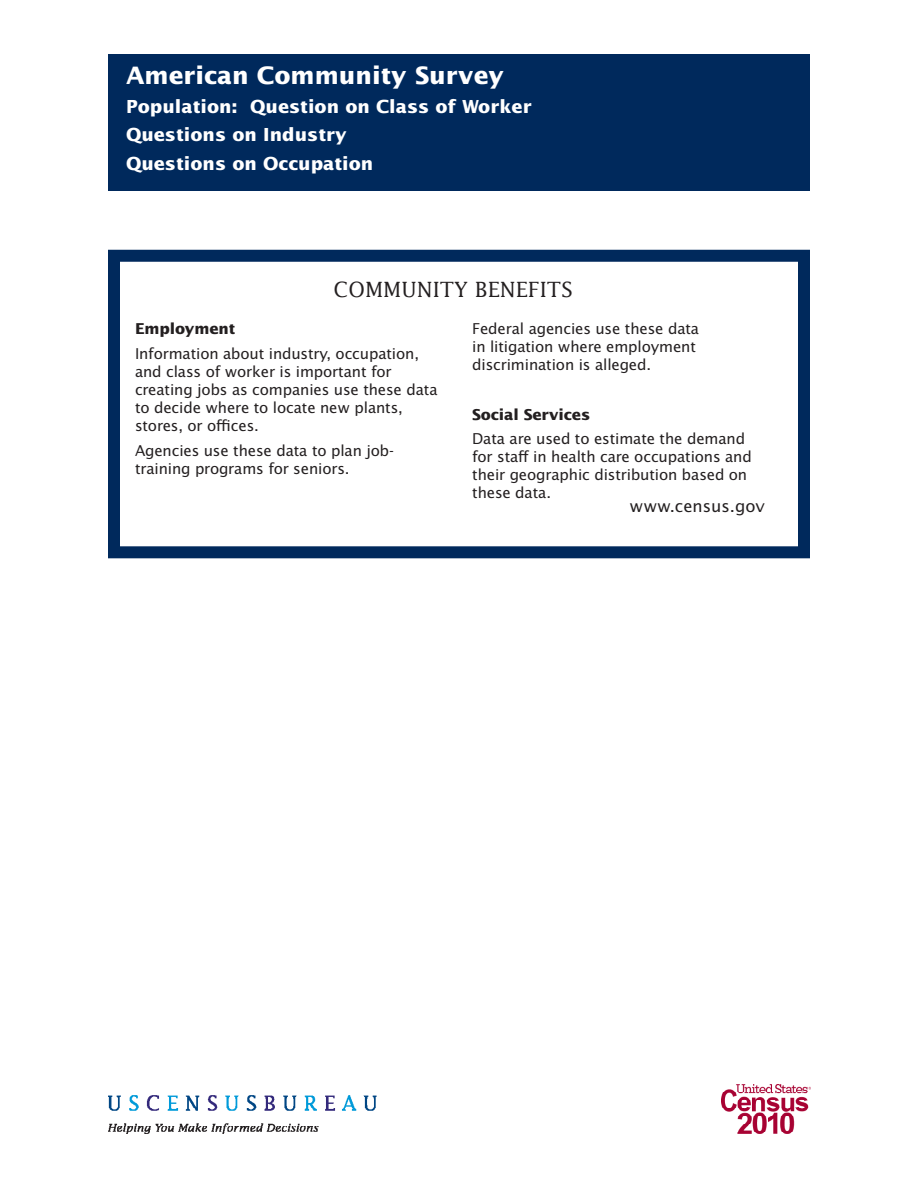
<style>
.page{position:relative;width:918px;height:1188px;background:#fff}
.page>*{position:absolute;margin:0;border:0;box-sizing:border-box;transform-origin:0 0}
.t1{font:700 24px "Lucida Sans";color:#fff}
.t2{font:21px "Lucida";color:#231f20}
.t3{font:700 18px "Lucida Sans";color:#fff}
.t4{font:16.5px "Lucida Sans";color:#231f20}
.Box_Text{font:15px/18px "Lucida Sans";letter-spacing:-.01em;color:#231f20}
.Box_Text-2{font:700 15px "Lucida Sans";letter-spacing:-.01em;color:#231f20}
</style>
<div class="page">
<div style="left:108px;top:250px;width:702px;height:308px;border:12px solid #00295c"></div>
<img style="left:108px;top:1095px;width:269px;height:39px">
<img style="left:722px;top:1085px;width:88px;height:49px">
<div style="left:108px;top:54px;width:702px;height:137px;background:#00295c"></div>
<p class="t1" style="left:126px;top:62px;width:380px">American Community Survey</p>
<p class="t3" style="left:126px;top:96px;width:407px">Population: Question on Class of Worker</p>
<p class="t3" style="left:126px;top:124px;width:222px">Questions on Industry</p>
<p class="t3" style="left:126px;top:153px;width:249px">Questions on Occupation</p>
<p class="t2" style="left:334px;top:277px;width:241px">COMMUNITY BENEFITS</p>
<p class="Box_Text-2" style="left:135px;top:320px;width:102px">Employment</p>
<p class="Box_Text" style="left:135px;top:345px;width:304px">Information about industry, occupation, and class of worker is important for creating jobs as companies use these data to decide where to locate new plants, stores, or offices.</p>
<p class="Box_Text" style="left:135px;top:441px;width:261px">Agencies use these data to plan job&shy;training programs for seniors.</p>
<p class="Box_Text" style="left:472px;top:320px;width:228px">Federal agencies use these data in litigation where employment discrimination is alleged.</p>
<p class="Box_Text-2" style="left:472px;top:406px;width:120px">Social Services</p>
<p class="Box_Text" style="left:472px;top:430px;width:281px">Data are used to estimate the demand for staff in health care occupations and their geographic distribution based on these data.</p>
<p class="t4" style="left:630px;top:497px;width:137px">www.census.gov</p>
</div>
